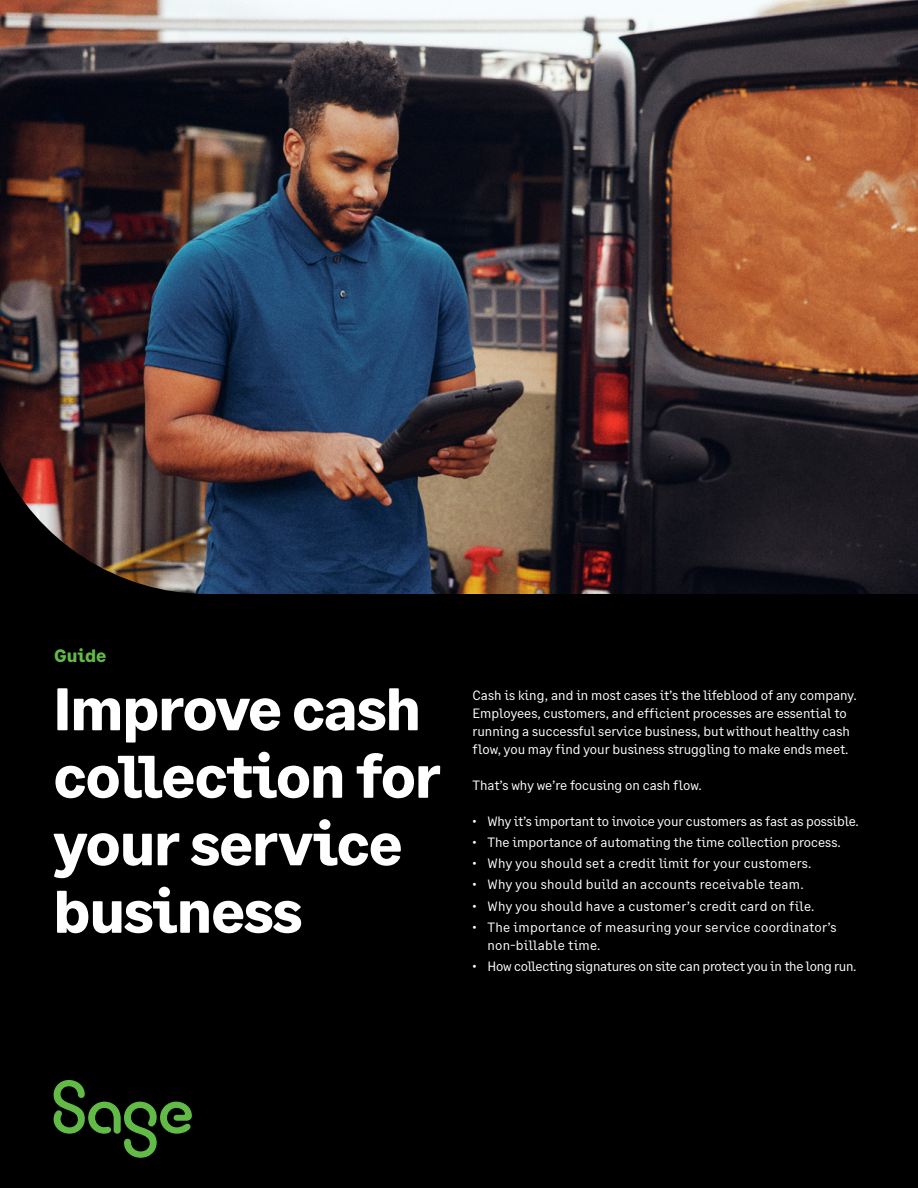
<style>
.page{position:relative;width:918px;height:1188px;background:#000}
.page>*{position:absolute;margin:0;border:0;box-sizing:border-box;transform-origin:0 0}
.t1{font:700 60px/67.5px "Sage Text";letter-spacing:-.02em;color:#fff}
.t2{font:700 18px "Sage Text";color:#62bb46}
.t3{font:13.5px/18px "Sage Text";color:#fff}
.t4{font:13.5px/18px "Sage Text";letter-spacing:.02em;color:#fff}
.t5{font:13.5px "Sage Text";letter-spacing:-.02em;color:#fff}
</style>
<div class="page">
<img style="left:0;top:0;width:918px;height:594px">
<svg style="left:54px;top:1080px;width:138px;height:78px"></svg>
<h2 class="t2" style="left:54px;top:645px;width:54px">Guide</h2>
<h1 class="t1" style="left:53px;top:677px;width:389px">Improve cash collection for your service business</h1>
<p class="t3" style="left:472px;top:686px;width:386px">Cash is king, and in most cases it’s the lifeblood of any company.<br>Employees, customers, and efficient processes are essential to running a successful service business, but without healthy cash flow, you may find your business struggling to make ends meet.</p>
<p class="t3" style="left:472px;top:776px;width:231px">That’s why we’re focusing on cash flow.</p>
<p class="t3" style="left:472px;top:812px;width:388px">• Why it’s important to invoice your customers as fast as possible.</p>
<p class="t3" style="left:472px;top:833px;width:370px">• The importance of automating the time collection process.</p>
<p class="t4" style="left:472px;top:855px;width:341px">• Why you should set a credit limit for your customers.</p>
<p class="t4" style="left:472px;top:876px;width:333px">• Why you should build an accounts receivable team.</p>
<p class="t4" style="left:472px;top:897px;width:343px">• Why you should have a customer’s credit card on file.</p>
<p class="t4" style="left:487px;top:918px;width:351px;text-indent:-15px">• The importance of measuring your service coordinator’s non-billable time.</p>
<p class="t5" style="left:472px;top:958px;width:386px">• How collecting signatures on site can protect you in the long run.</p>
</div>
